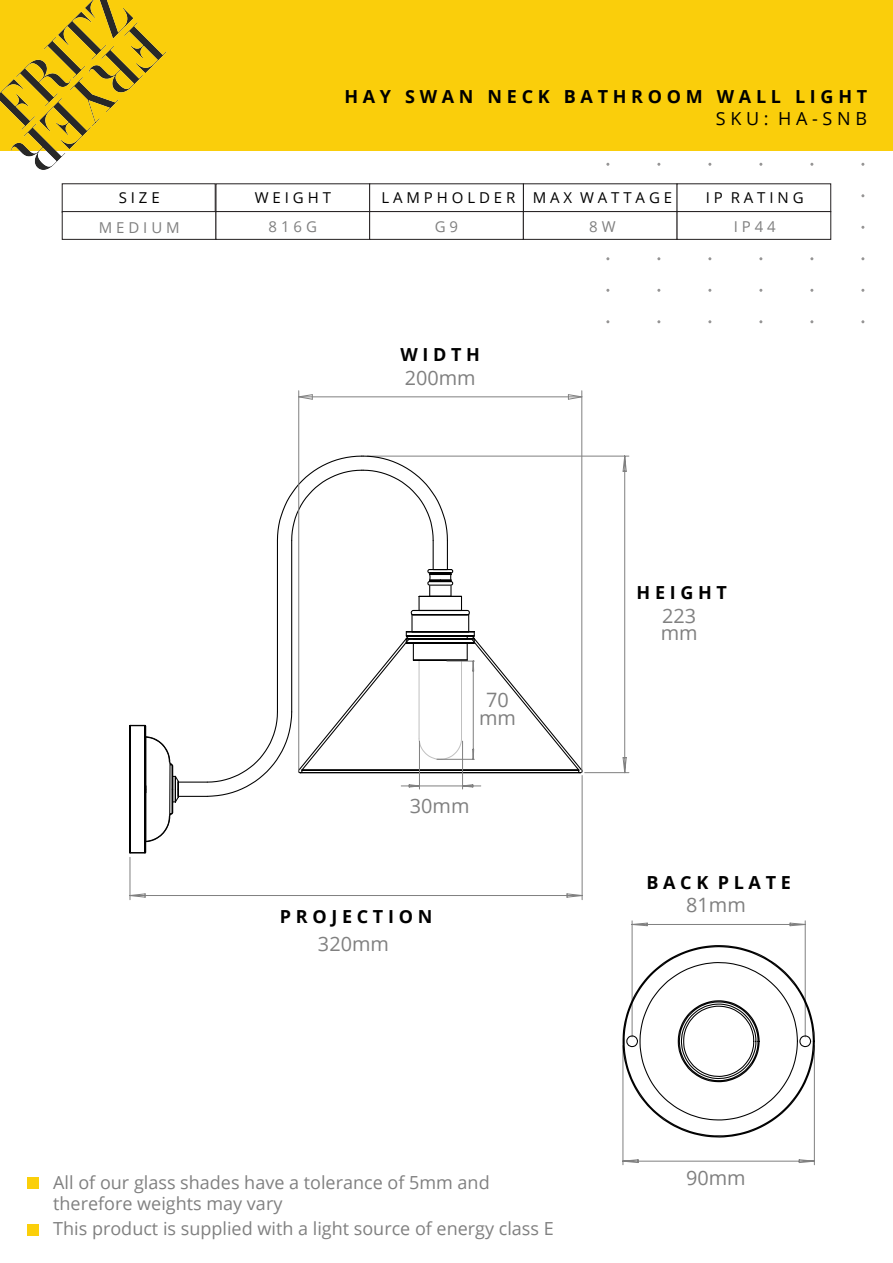
<style>
.page{position:relative;width:893px;height:1263px;background:#fff}
.page>*{position:absolute;margin:0;border:0;box-sizing:border-box;transform-origin:0 0}
.t1{font:19.8px/17.4px "Open Sans";color:#808080}
.t2{font:18px/21.6px "Open Sans";color:#808080}
.t3{font:700 18px "Open Sans";color:#000}
.t4{font:18px "Open Sans";color:#000}
.t5{font:15px "Open Sans";color:#000}
.t6{font:15px "Open Sans";color:#808080}
</style>
<div class="page">
<svg style="left:129px;top:843px;width:454px;height:57px"></svg>
<svg style="left:583px;top:455px;width:47px;height:318px"></svg>
<hr style="left:144px;top:726px;width:2px;height:127px;background:#000">
<hr style="left:129px;top:725px;width:2px;height:128px;background:#000">
<svg style="left:130px;top:851px;width:17px;height:3px"></svg>
<div style="left:0;top:0;width:893px;height:150px;background:#face0b"></div>
<img style="left:0;top:0;width:182px;height:190px">
<div style="left:62px;top:183px;width:154px;height:30px;background:#fff"></div>
<div style="left:62px;top:211px;width:154px;height:29px;background:#fff;border:1px solid #231f20"></div>
<div style="left:216px;top:211px;width:154px;height:29px;background:#fff;border:1px solid #231f20"></div>
<div style="left:369px;top:211px;width:155px;height:29px;background:#fff;border:1px solid #231f20"></div>
<div style="left:523px;top:211px;width:154px;height:29px;background:#fff;border:1px solid #231f20"></div>
<div style="left:677px;top:211px;width:154px;height:29px;background:#fff;border:1px solid #231f20"></div>
<svg style="left:622px;top:920px;width:193px;height:245px"></svg>
<svg style="left:299px;top:394px;width:14px;height:6px"></svg>
<svg style="left:567px;top:394px;width:16px;height:6px"></svg>
<hr style="left:299px;top:396px;width:283px;height:1px;background:#808080">
<hr style="left:298px;top:391px;width:1px;height:381px;background:#808080">
<hr style="left:581px;top:391px;width:1px;height:381px;background:#808080">
<svg style="left:130px;top:455px;width:453px;height:388px"></svg>
<div style="left:27px;top:1224px;width:12px;height:11px;background:#fbcf0a"></div>
<div style="left:27px;top:1178px;width:11px;height:11px;background:#fbcf0a"></div>
<p class="t3" style="left:344px;top:84px;width:524px">H A Y S W A N N E C K B A T H R O O M W A L L L I G H T</p>
<p class="t4" style="left:716px;top:106px;width:153px">S K U : H A - S N B</p>
<p class="t5" style="left:119px;top:187px;width:43px">S I Z E</p>
<p class="t5" style="left:255px;top:187px;width:78px">W E I G H T</p>
<p class="t5" style="left:381px;top:187px;width:292px">L A M P H O L D E R M A X W A T T A G E</p>
<p class="t5" style="left:706px;top:187px;width:99px">I P R A T I N G</p>
<p class="t6" style="left:99px;top:217px;width:82px">M E D I U M</p>
<p class="t6" style="left:269px;top:217px;width:50px">8 1 6 G</p>
<p class="t6" style="left:435px;top:217px;width:25px">G 9</p>
<p class="t6" style="left:589px;top:217px;width:28px">8 W</p>
<p class="t6" style="left:734px;top:217px;width:44px">I P 4 4</p>
<p class="t3" style="left:400px;top:342px;width:81px">W I D T H</p>
<p class="t1" style="left:405px;top:368px;width:72px">200mm</p>
<p class="t1" style="left:479px;top:690px;width:38px;line-height:18.6px;text-align:center">70 mm</p>
<p class="t1" style="left:410px;top:796px;width:61px">30mm</p>
<p class="t3" style="left:280px;top:904px;width:154px">P R O J E C T I O N</p>
<p class="t1" style="left:318px;top:934px;width:72px">320mm</p>
<p class="t3" style="left:637px;top:580px;width:92px">H E I G H T</p>
<p class="t1" style="left:661px;top:607px;width:38px">223 mm</p>
<p class="t3" style="left:646px;top:869px;width:146px">B A C K P L A T E</p>
<p class="t1" style="left:686px;top:896px;width:61px">81mm</p>
<p class="t2" style="left:53px;top:1171px;width:438px">All of our glass shades have a tolerance of 5mm and therefore weights may vary</p>
<p class="t2" style="left:53px;top:1217px;width:502px">This product is supplied with a light source of energy class E</p>
<p class="t1" style="left:686px;top:1169px;width:61px">90mm</p>
</div>
